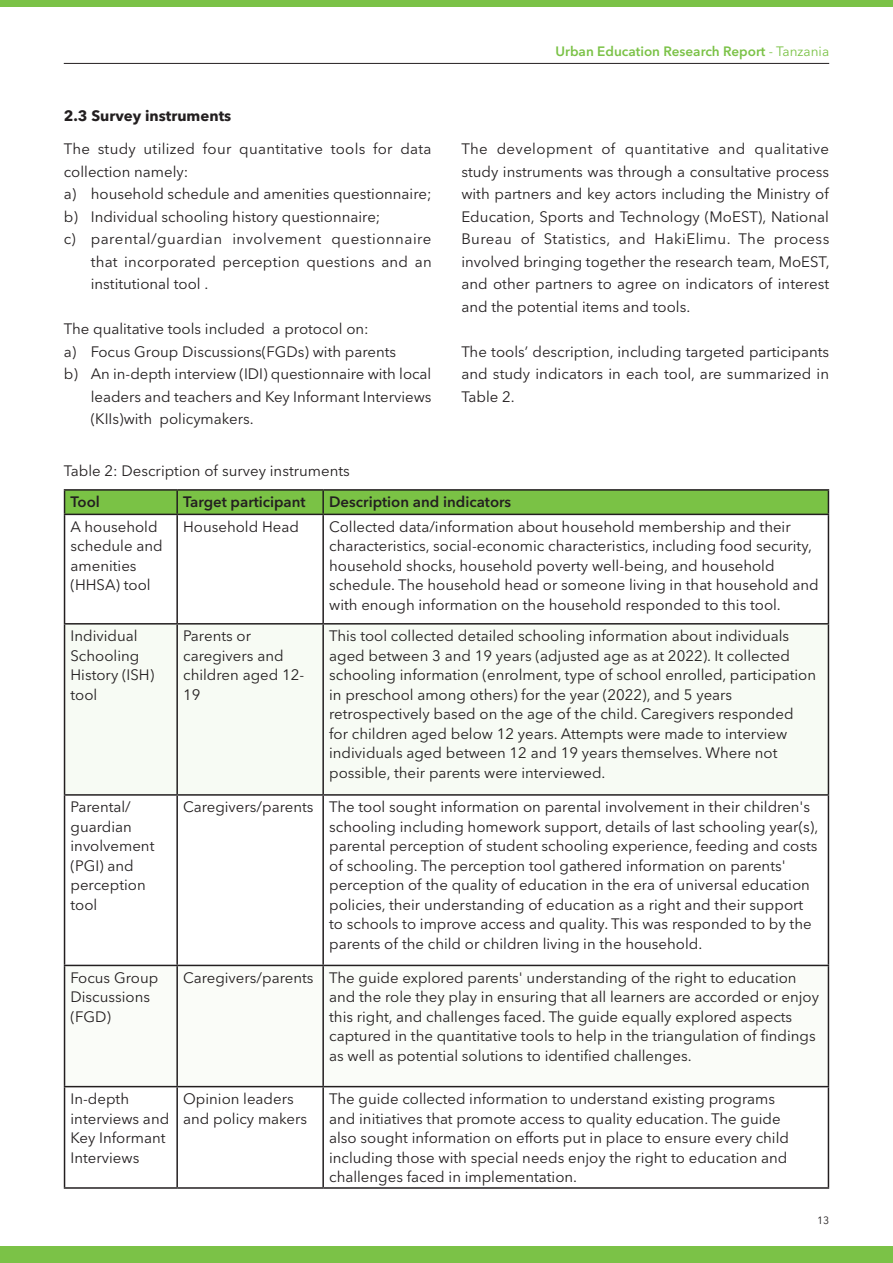
<style>
.page{position:relative;width:893px;height:1263px;background:#fff}
.page>*{position:absolute;margin:0;border:0;box-sizing:border-box;transform-origin:0 0}
.t1{font:15px/19.5px "Avenir Next LT Pro";color:#231f20}
.t2{font:600 15px "Avenir Next LT Pro";color:#231f20}
.t3{font:15px "Avenir Next LT Pro";letter-spacing:.02em;color:#231f20}
.t4{font:15px "Avenir Next LT Pro";letter-spacing:.035em;color:#231f20}
.t5{font:700 15px "Avenir Next LT Pro";color:#231f20}
.t6{font:600 13.5px "Avenir Next LT Pro";color:#7bc247}
.t7{font:10.5px "Avenir Next LT Pro";color:#231f20}
.s1{font-weight:400}
</style>
<div class="page">
<hr style="left:64px;top:63px;width:765px;height:1px;background:#231f20">
<div style="left:0;top:1246px;width:893px;height:17px;background:#7bc247"></div>
<div style="left:0;top:0;width:893px;height:6px;background:#7bc247"></div>
<div style="left:65px;top:624px;width:763px;height:170px;background:#f7fbf4"></div>
<svg style="left:65px;top:966px;width:763px;height:120px"></svg>
<hr style="left:64px;top:489px;width:113px;height:2px;background:#231f20">
<hr style="left:177px;top:489px;width:146px;height:2px;background:#231f20">
<hr style="left:323px;top:489px;width:506px;height:2px;background:#231f20">
<svg style="left:64px;top:490px;width:765px;height:24px;background:#75b943"></svg>
<hr style="left:64px;top:514px;width:113px;height:1px;background:#231f20">
<hr style="left:64px;top:515px;width:1px;height:108px;background:#231f20">
<hr style="left:177px;top:514px;width:146px;height:1px;background:#231f20">
<hr style="left:176px;top:515px;width:2px;height:108px;background:#231f20">
<hr style="left:323px;top:514px;width:506px;height:1px;background:#231f20">
<hr style="left:322px;top:515px;width:2px;height:108px;background:#231f20">
<hr style="left:828px;top:515px;width:1px;height:108px;background:#231f20">
<hr style="left:64px;top:623px;width:113px;height:1px;background:#231f20">
<hr style="left:64px;top:624px;width:1px;height:170px;background:#231f20">
<hr style="left:177px;top:623px;width:146px;height:1px;background:#231f20">
<hr style="left:176px;top:624px;width:2px;height:170px;background:#231f20">
<hr style="left:323px;top:623px;width:506px;height:1px;background:#231f20">
<hr style="left:322px;top:624px;width:2px;height:170px;background:#231f20">
<hr style="left:828px;top:624px;width:1px;height:170px;background:#231f20">
<hr style="left:64px;top:794px;width:113px;height:2px;background:#231f20">
<hr style="left:64px;top:796px;width:1px;height:169px;background:#231f20">
<hr style="left:177px;top:794px;width:146px;height:2px;background:#231f20">
<hr style="left:176px;top:796px;width:2px;height:169px;background:#231f20">
<hr style="left:323px;top:794px;width:506px;height:2px;background:#231f20">
<hr style="left:322px;top:796px;width:2px;height:169px;background:#231f20">
<hr style="left:828px;top:796px;width:1px;height:169px;background:#231f20">
<hr style="left:64px;top:965px;width:113px;height:1px;background:#231f20">
<hr style="left:64px;top:966px;width:1px;height:120px;background:#231f20">
<hr style="left:177px;top:965px;width:146px;height:1px;background:#231f20">
<hr style="left:176px;top:966px;width:2px;height:120px;background:#231f20">
<hr style="left:323px;top:965px;width:506px;height:1px;background:#231f20">
<hr style="left:322px;top:966px;width:2px;height:120px;background:#231f20">
<hr style="left:828px;top:966px;width:1px;height:120px;background:#231f20">
<hr style="left:64px;top:1086px;width:113px;height:1px;background:#231f20">
<hr style="left:64px;top:1087px;width:1px;height:100px;background:#231f20">
<hr style="left:177px;top:1086px;width:146px;height:1px;background:#231f20">
<hr style="left:176px;top:1087px;width:2px;height:100px;background:#231f20">
<hr style="left:323px;top:1086px;width:506px;height:1px;background:#231f20">
<hr style="left:322px;top:1087px;width:2px;height:100px;background:#231f20">
<hr style="left:828px;top:1087px;width:1px;height:100px;background:#231f20">
<hr style="left:64px;top:1187px;width:113px;height:2px;background:#231f20">
<hr style="left:177px;top:1187px;width:146px;height:2px;background:#231f20">
<hr style="left:323px;top:1187px;width:506px;height:2px;background:#231f20">
<p class="t5" style="left:64px;top:107px;width:169px">2.3 Survey instruments</p>
<p class="t3" style="left:64px;top:140px;width:369px">The study utilized four quantitative tools for data</p>
<p class="t1" style="left:64px;top:162px;width:126px">collection namely:</p>
<p class="t1" style="left:64px;top:184px;width:369px">a) household schedule and amenities questionnaire;</p>
<p class="t1" style="left:64px;top:207px;width:318px">b) Individual schooling history questionnaire;</p>
<p class="t4" style="left:64px;top:230px;width:369px">c) parental/guardian involvement questionnaire</p>
<p class="t1" style="left:91px;top:252px;width:342px">that incorporated perception questions and an</p>
<p class="t1" style="left:91px;top:274px;width:119px">institutional tool .</p>
<p class="t1" style="left:64px;top:319px;width:306px">The qualitative tools included a protocol on:</p>
<p class="t1" style="left:64px;top:342px;width:334px">a) Focus Group Discussions(FGDs) with parents</p>
<p class="t1" style="left:64px;top:364px;width:369px">b) An in-depth interview (IDI) questionnaire with local</p>
<p class="t1" style="left:91px;top:387px;width:342px">leaders and teachers and Key Informant Interviews</p>
<p class="t1" style="left:91px;top:409px;width:165px">(KIIs)with policymakers.</p>
<p class="t1" style="left:64px;top:461px;width:288px">Table 2: Description of survey instruments</p>
<p class="t6" style="left:555px;top:43px;width:275px">Urban Education Research Report <span class="s1">- Tanzania</span></p>
<p class="t1" style="left:461px;top:138px;width:370px;line-height:22.5px;text-align:justify">The development of quantitative and qualitative study instruments was through a consultative process with partners and key actors including the Ministry of Education, Sports and Technology (MoEST), National Bureau of Statistics, and HakiElimu. The process involved bringing together the research team, MoEST, and other partners to agree on indicators of interest and the potential items and tools.</p>
<p class="t1" style="left:461px;top:340px;width:369px;line-height:22.5px;text-align:justify">The tools’ description, including targeted participants and study indicators in each tool, are summarized in Table 2.</p>
<p class="t2" style="left:71px;top:493px;width:31px">Tool</p>
<p class="t2" style="left:183px;top:493px;width:124px">Target participant</p>
<p class="t2" style="left:329px;top:493px;width:184px">Description and indicators</p>
<p class="t1" style="left:71px;top:517px;width:94px">A household schedule and amenities (HHSA) tool</p>
<p class="t1" style="left:183px;top:517px;width:117px">Household Head</p>
<p class="t1" style="left:329px;top:517px;width:491px">Collected data/information about household membership and their characteristics, social-economic characteristics, including food security, household shocks, household poverty well-being, and household schedule. The household head or someone living in that household and with enough information on the household responded to this tool.</p>
<p class="t1" style="left:71px;top:626px;width:85px">Individual<br>Schooling<br>History (ISH) tool</p>
<p class="t1" style="left:183px;top:626px;width:123px">Parents or caregivers and children aged 12-<br>19</p>
<p class="t1" style="left:329px;top:626px;width:488px">This tool collected detailed schooling information about individuals aged between 3 and 19 years (adjusted age as at 2022). It collected schooling information (enrolment, type of school enrolled, participation in preschool among others) for the year (2022), and 5 years retrospectively based on the age of the child. Caregivers responded for children aged below 12 years. Attempts were made to interview individuals aged between 12 and 19 years themselves. Where not possible, their parents were interviewed.</p>
<p class="t1" style="left:71px;top:797px;width:85px">Parental/ guardian involvement (PGI) and perception tool</p>
<p class="t1" style="left:329px;top:797px;width:491px;text-indent:-146px">Caregivers/parents The tool sought information on parental involvement in their children's schooling including homework support, details of last schooling year(s), parental perception of student schooling experience, feeding and costs of schooling. The perception tool gathered information on parents' perception of the quality of education in the era of universal education policies, their understanding of education as a right and their support to schools to improve access and quality. This was responded to by the parents of the child or children living in the household.</p>
<p class="t1" style="left:71px;top:968px;width:89px">Focus Group<br>Discussions (FGD)</p>
<p class="t1" style="left:329px;top:968px;width:491px;text-indent:-146px">Caregivers/parents The guide explored parents' understanding of the right to education and the role they play in ensuring that all learners are accorded or enjoy this right, and challenges faced. The guide equally explored aspects captured in the quantitative tools to help in the triangulation of findings as well as potential solutions to identified challenges.</p>
<p class="t1" style="left:71px;top:1089px;width:100px">In-depth interviews and<br>Key Informant<br>Interviews</p>
<p class="t1" style="left:183px;top:1089px;width:126px">Opinion leaders and policy makers</p>
<p class="t1" style="left:329px;top:1089px;width:461px">The guide collected information to understand existing programs and initiatives that promote access to quality education. The guide also sought information on efforts put in place to ensure every child including those with special needs enjoy the right to education and challenges faced in implementation.</p>
<p class="t7" style="left:817px;top:1214px;width:14px">13</p>
</div>
